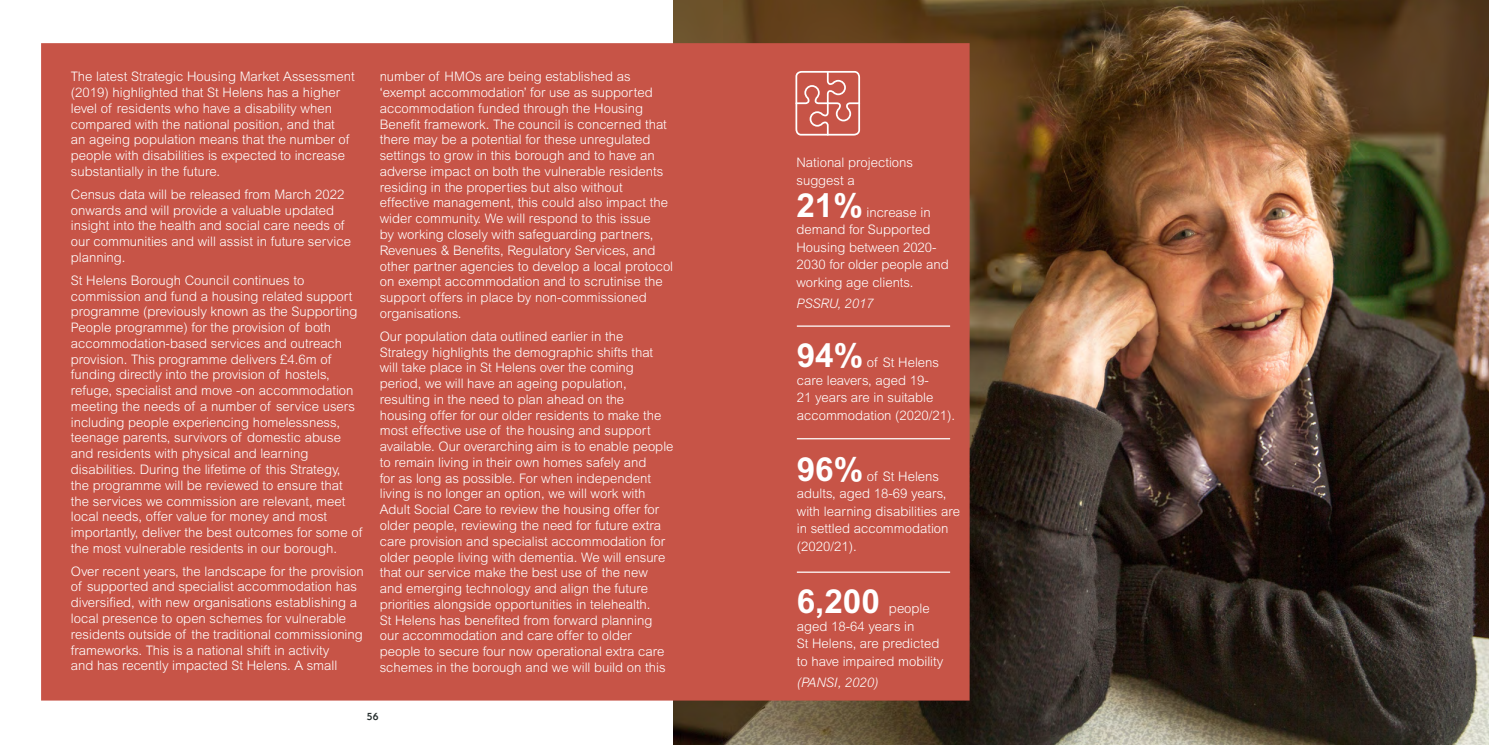
<style>
.page{position:relative;width:1489px;height:745px;background:#fff}
.page>*{position:absolute;margin:0;border:0;box-sizing:border-box;transform-origin:0 0}
.t1{font:700 33.12px "Arial";color:#fff}
.t2{font:300 13.12px/15.8px "Arial";color:#fff}
.t3{font:italic 300 13.12px "Arial";color:#fff}
.t4{font:10px "Geometric 415 BT Medium A";color:#262e2e}
</style>
<div class="page">
<img style="left:673px;top:0;width:815px;height:744px">
<div style="left:41px;top:43px;width:928px;height:657px;background:#c75447"></div>
<hr style="left:796px;top:325px;width:154px;height:1px;background:#fff">
<hr style="left:796px;top:438px;width:154px;height:1px;background:#fff">
<hr style="left:796px;top:571px;width:154px;height:1px;background:#fff">
<svg style="left:795px;top:71px;width:65px;height:64px;background:#d2766c"></svg>
<p class="t2" style="left:71px;top:69px;width:285px">The latest Strategic Housing Market Assessment (2019) highlighted that St Helens has a higher level of residents who have a disability when compared with the national position, and that<br>an ageing population means that the number of people with disabilities is expected to increase substantially in the future.</p>
<p class="t2" style="left:71px;top:186px;width:281px">Census data will be released from March 2022 onwards and will provide a valuable updated insight into the health and social care needs of our communities and will assist in future service planning.</p>
<p class="t2" style="left:71px;top:272px;width:293px">St Helens Borough Council continues to commission and fund a housing related support programme (previously known as the Supporting People programme) for the provision of both accommodation-based services and outreach provision. This programme delivers £4.6m of funding directly into the provision of hostels, refuge, specialist and move -on accommodation meeting the needs of a number of service users including people experiencing homelessness, teenage parents, survivors of domestic abuse and residents with physical and learning disabilities. During the lifetime of this Strategy,<br>the programme will be reviewed to ensure that the services we commission are relevant, meet local needs, offer value for money and most importantly, deliver the best outcomes for some of the most vulnerable residents in our borough.</p>
<p class="t2" style="left:71px;top:562px;width:294px">Over recent years, the landscape for the provision of supported and specialist accommodation has diversified, with new organisations establishing a local presence to open schemes for vulnerable residents outside of the traditional commissioning frameworks. This is a national shift in activity<br>and has recently impacted St Helens. A small</p>
<p class="t2" style="left:380px;top:69px;width:295px">number of HMOs are being established as ‘exempt accommodation’ for use as supported accommodation funded through the Housing Benefit framework. The council is concerned that there may be a potential for these unregulated settings to grow in this borough and to have an adverse impact on both the vulnerable residents residing in the properties but also without effective management, this could also impact the wider community. We will respond to this issue<br>by working closely with safeguarding partners, Revenues &amp; Benefits, Regulatory Services, and other partner agencies to develop a local protocol on exempt accommodation and to scrutinise the support offers in place by non-commissioned organisations.</p>
<p class="t2" style="left:380px;top:328px;width:295px">Our population data outlined earlier in the Strategy highlights the demographic shifts that will take place in St Helens over the coming period, we will have an ageing population, resulting in the need to plan ahead on the housing offer for our older residents to make the most effective use of the housing and support available. Our overarching aim is to enable people to remain living in their own homes safely and<br>for as long as possible. For when independent living is no longer an option, we will work with Adult Social Care to review the housing offer for older people, reviewing the need for future extra care provision and specialist accommodation for older people living with dementia. We will ensure that our service make the best use of the new and emerging technology and align the future priorities alongside opportunities in telehealth.<br>St Helens has benefited from forward planning our accommodation and care offer to older people to secure four now operational extra care schemes in the borough and we will build on this</p>
<p class="t4" style="left:367px;top:709px;width:13px">56</p>
<p class="t2" style="left:796px;top:154px;width:118px;line-height:17.5px">National projections suggest a</p>
<p class="t1" style="left:796px;top:185px;width:68px">21%</p>
<p class="t2" style="left:796px;top:203px;width:154px;line-height:17.5px;text-indent:70px">increase in demand for Supported<br>Housing between 2020-<br>2030 for older people and working age clients.</p>
<p class="t3" style="left:796px;top:295px;width:79px">PSSRU, 2017</p>
<p class="t1" style="left:796px;top:336px;width:68px">94%</p>
<p class="t2" style="left:796px;top:353px;width:160px;line-height:17.5px;text-indent:70px">of St Helens care leavers, aged 19-<br>21 years are in suitable accommodation (2020/21).</p>
<p class="t1" style="left:796px;top:449px;width:68px">96%</p>
<p class="t2" style="left:796px;top:467px;width:165px;line-height:17.5px;text-indent:70px">of St Helens adults, aged 18-69 years, with learning disabilities are in settled accommodation (2020/21).</p>
<p class="t1" style="left:796px;top:581px;width:84px">6,200</p>
<p class="t2" style="left:796px;top:599px;width:148px;line-height:17.5px;text-indent:92px">people aged 18-64 years in<br>St Helens, are predicted to have impaired mobility</p>
<p class="t3" style="left:796px;top:674px;width:83px">(PANSI, 2020)</p>
</div>
